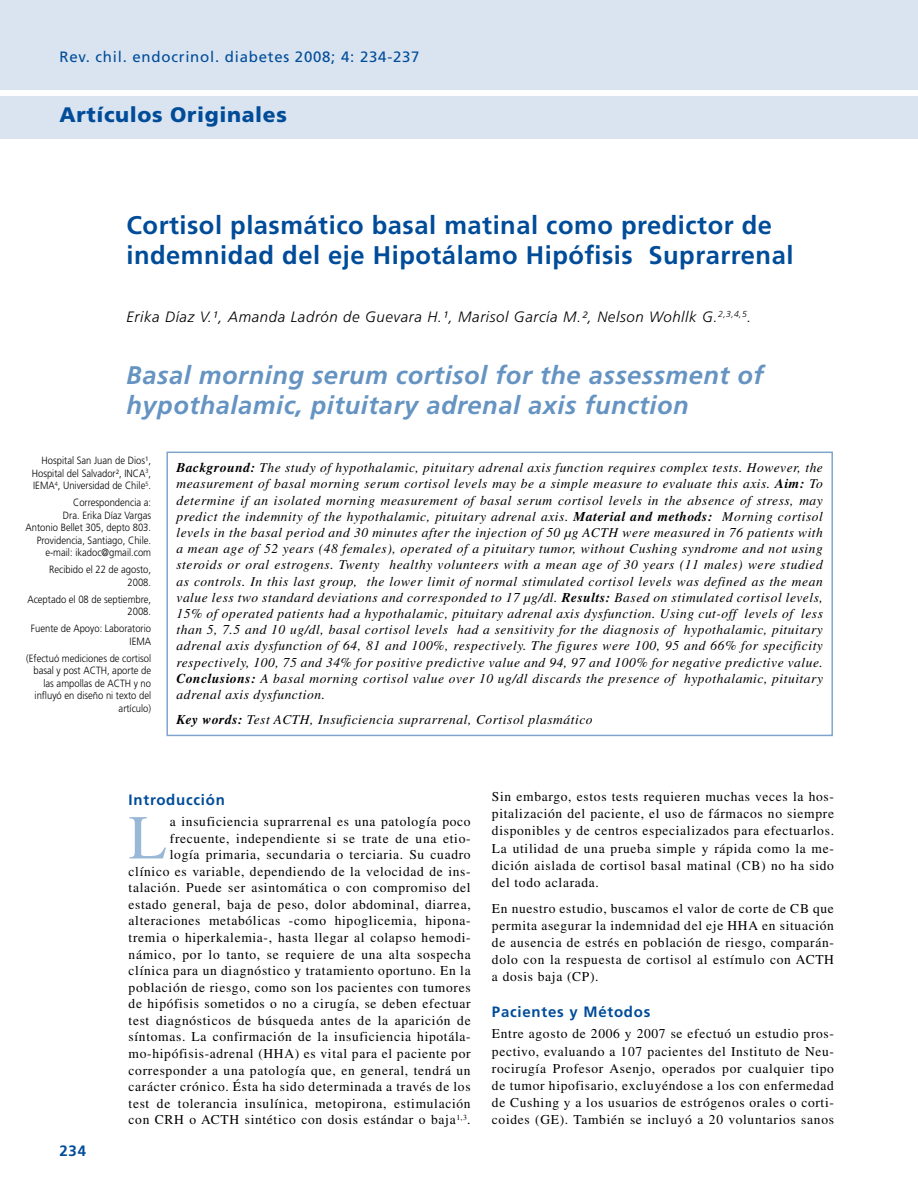
<style>
.page{position:relative;width:918px;height:1188px;background:#fff}
.page>*{position:absolute;margin:0;border:0;box-sizing:border-box;transform-origin:0 0}
.t1{font:62.4px "Times";color:#99b7d6}
.t2{font:700 25.5px/30.6px "Frutiger";letter-spacing:.02em;color:#004c99}
.t3{font:italic 700 25.5px/30.6px "Frutiger";letter-spacing:.02em;color:#6694c2}
.t4{font:900 21px "Frutiger";letter-spacing:.03em;color:#004c99}
.t5{font:italic 300 15px "Frutiger";letter-spacing:.04em;color:#000}
.t6{font:15px "Frutiger";letter-spacing:.05em;color:#004c99}
.t7{font:700 15px "Frutiger";letter-spacing:.05em;color:#004c99}
.t8{font:13.5px/16.5px "Times";letter-spacing:.05em;color:#000;text-align:justify}
.t9{font:italic 13.5px/16.2px "Times";letter-spacing:.04em;color:#000;text-align:justify}
.t10{font:300 10.5px/12.6px "Frutiger";color:#000;text-align:right;scale:.9 1}
.s1{font-weight:700}
</style>
<div class="page">
<div style="left:0;top:96px;width:918px;height:42px;background:#d9e4f0"></div>
<div style="left:0;top:0;width:918px;height:90px;background:#d9e4f0"></div>
<div style="left:166px;top:452px;width:667px;height:284px;border:2px solid #80a5cc"></div>
<p class="t6" style="left:60px;top:48px;width:362px">Rev. chil. endocrinol. diabetes 2008; 4: 234-237</p>
<h3 class="t4" style="left:60px;top:102px;width:229px">Artículos Originales</h3>
<h2 class="t2" style="left:126px;top:210px;width:668px">Cortisol plasmático basal matinal como predictor de indemnidad del eje Hipotálamo Hipófisis Suprarrenal</h2>
<p class="t5" style="left:126px;top:308px;width:626px">Erika Díaz V.¹, Amanda Ladrón de Guevara H.¹, Marisol García M.², Nelson Wohllk G.<sup>2,3,4,5</sup>.</p>
<h2 class="t3" style="left:126px;top:360px;width:639px">Basal morning serum cortisol for the assessment of hypothalamic, pituitary adrenal axis function</h2>
<p class="t10" style="left:32px;top:454px;width:134px;text-align:justify;text-indent:10px">Hospital San Juan de Dios¹, Hospital del Salvador², INCA<sup>3</sup>, IEMA<sup>4</sup>, Universidad de Chile<sup>5</sup>.</p>
<p class="t10" style="left:26px;top:496px;width:141px">Correspondencia a:<br>Dra. Erika Díaz Vargas<br>Antonio Bellet 305, depto 803.<br>Providencia, Santiago, Chile. e-mail: ikadoc@gmail.com</p>
<p class="t10" style="left:49px;top:564px;width:115px">Recibido el 22 de agosto,<br>2008.</p>
<p class="t10" style="left:27px;top:593px;width:139px">Aceptado el 08 de septiembre,<br>2008.</p>
<p class="t10" style="left:31px;top:622px;width:135px">Fuente de Apoyo: Laboratorio<br>IEMA</p>
<p class="t10" style="left:26px;top:652px;width:140px">(Efectuó mediciones de cortisol basal y post ACTH, aporte de las ampollas de ACTH y no influyó en diseño ni texto del artículo)</p>
<p class="t9" style="left:176px;top:460px;width:648px"><span class="s1">Background:</span> The study of hypothalamic, pituitary adrenal axis function requires complex tests. However, the measurement of basal morning serum cortisol levels may be a simple measure to evaluate this axis. <span class="s1">Aim:</span> To determine if an isolated morning measurement of basal serum cortisol levels in the absence of stress, may predict the indemnity of the hypothalamic, pituitary adrenal axis. <span class="s1">Material and methods:</span> Morning cortisol levels in the basal period and 30 minutes after the injection of 50 µg ACTH were measured in 76 patients with a mean age of 52 years (48 females), operated of a pituitary tumor, without Cushing syndrome and not using steroids or oral estrogens. Twenty healthy volunteers with a mean age of 30 years (11 males) were studied as controls. In this last group, the lower limit of normal stimulated cortisol levels was defined as the mean value less two standard deviations and corresponded to 17 µg/dl. <span class="s1">Results:</span> Based on stimulated cortisol levels, 15% of operated patients had a hypothalamic, pituitary adrenal axis dysfunction. Using cut-off levels of less than 5, 7.5 and 10 ug/dl, basal cortisol levels had a sensitivity for the diagnosis of hypothalamic, pituitary adrenal axis dysfunction of 64, 81 and 100%, respectively. The figures were 100, 95 and 66% for specificity respectively, 100, 75 and 34% for positive predictive value and 94, 97 and 100% for negative predictive value.<br><span class="s1">Conclusions:</span> A basal morning cortisol value over 10 ug/dl discards the presence of hypothalamic, pituitary adrenal axis dysfunction.</p>
<p class="t9" style="left:176px;top:711px;width:418px"><span class="s1">Key words:</span> Test ACTH, Insuficiencia suprarrenal, Cortisol plasmático</p>
<p class="t7" style="left:60px;top:1142px;width:28px">234</p>
<p class="t7" style="left:129px;top:791px;width:98px">Introducción</p>
<h1 class="t1" style="left:129px;top:802px;width:40px">L</h1>
<p class="t8" style="left:129px;top:813px;width:344px;text-align:right">a insuficiencia suprarrenal es una patología poco frecuente, independiente si se trate de una etio-<br>logía primaria, secundaria o terciaria. Su cuadro clínico es variable, dependiendo de la velocidad de ins&shy;talación. Puede ser asintomática o con compromiso del estado general, baja de peso, dolor abdominal, diarrea, alteraciones metabólicas -como hipoglicemia, hipona&shy;tremia o hiperkalemia-, hasta llegar al colapso hemodi&shy;námico, por lo tanto, se requiere de una alta sospecha clínica para un diagnóstico y tratamiento oportuno. En la población de riesgo, como son los pacientes con tumores de hipófisis sometidos o no a cirugía, se deben efectuar test diagnósticos de búsqueda antes de la aparición de síntomas. La confirmación de la insuficiencia hipotála&shy;mo-hipófisis-adrenal (HHA) es vital para el paciente por corresponder a una patología que, en general, tendrá un carácter crónico. Ésta ha sido determinada a través de los test de tolerancia insulínica, metopirona, estimulación con CRH o ACTH sintético con dosis estándar o baja<sup>1,3</sup>.</p>
<p class="t8" style="left:492px;top:788px;width:344px;line-height:17.1px">Sin embargo, estos tests requieren muchas veces la hos&shy;pitalización del paciente, el uso de fármacos no siempre disponibles y de centros especializados para efectuarlos.<br>La utilidad de una prueba simple y rápida como la me&shy;dición aislada de cortisol basal matinal (CB) no ha sido del todo aclarada.</p>
<p class="t8" style="left:492px;top:899px;width:344px;line-height:17.1px">En nuestro estudio, buscamos el valor de corte de CB que permita asegurar la indemnidad del eje HHA en situación de ausencia de estrés en población de riesgo, comparán&shy;dolo con la respuesta de cortisol al estímulo con ACTH a dosis baja (CP).</p>
<p class="t7" style="left:492px;top:1003px;width:160px">Pacientes y Métodos</p>
<p class="t8" style="left:492px;top:1025px;width:344px;line-height:17.1px">Entre agosto de 2006 y 2007 se efectuó un estudio pros&shy;pectivo, evaluando a 107 pacientes del Instituto de Neu&shy;rocirugía Profesor Asenjo, operados por cualquier tipo de tumor hipofisario, excluyéndose a los con enfermedad de Cushing y a los usuarios de estrógenos orales o corti&shy;coides (GE). También se incluyó a 20 voluntarios sanos</p>
</div>
